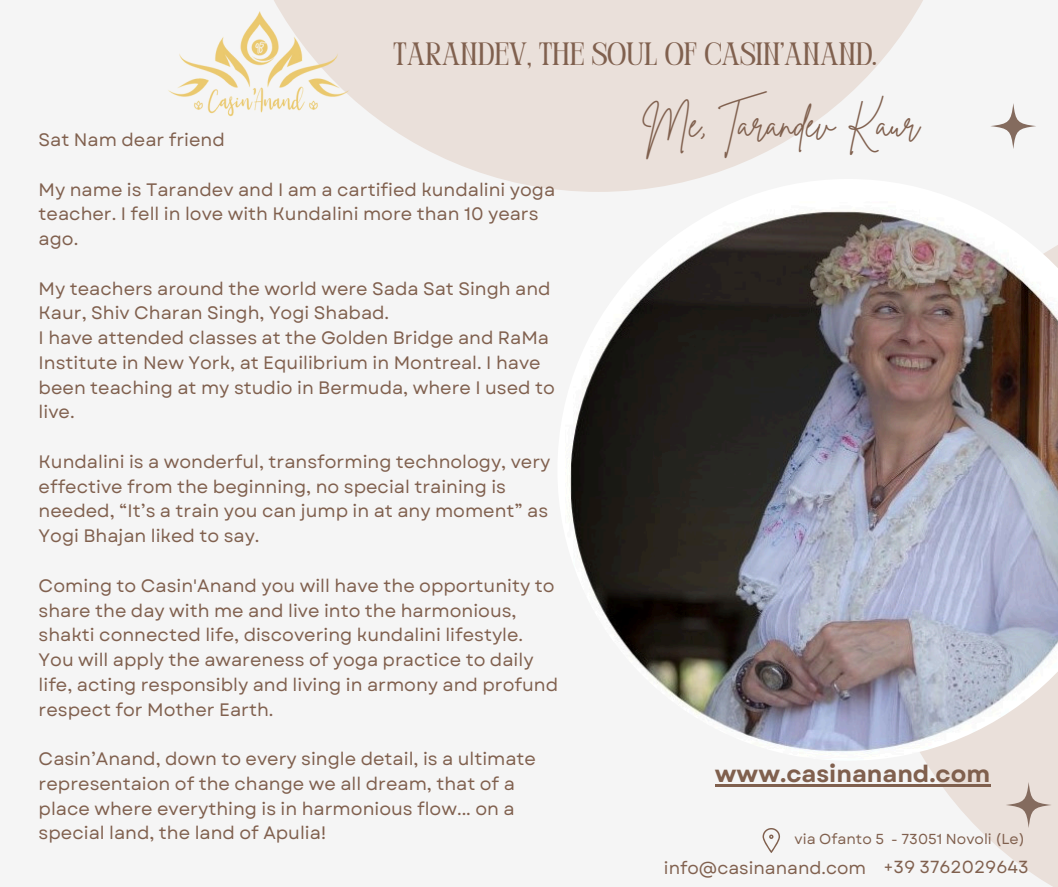
<style>
.page{position:relative;width:1058px;height:887px;background:#fff}
.page>*{position:absolute;margin:0;border:0;box-sizing:border-box;transform-origin:0 0}
.t1{font:37.5px "Brittany Signature";color:#80604e}
.t2{font:32.25px "Perandoryv 2";color:#80604e}
.t3{font:700 23.4px "Garet";color:#80604e}
.t4{font:18px/24.8px "Garet";color:#80604e}
.t5{font:17.4px "Garet";color:#80604e}
.t6{font:14.4px "Garet";color:#80604e}
</style>
<div class="page">
<div style="left:0;top:0;width:1058px;height:886px;background:#f5f5f5"></div>
<svg style="left:870px;top:760px;width:188px;height:126px"></svg>
<svg style="left:991px;top:103px;width:45px;height:46px"></svg>
<svg style="left:1005px;top:782px;width:46px;height:46px;background:#d8ccc5"></svg>
<img style="left:570px;top:211px;width:488px;height:549px">
<svg style="left:274px;top:0;width:649px;height:192px;fill:#eae0da"></svg>
<img style="left:168px;top:11px;width:181px;height:114px">
<hr style="left:715px;top:784px;width:275px;height:2px;background:#80604e">
<svg style="left:762px;top:828px;width:18px;height:24px"></svg>
<p class="t2" style="left:393px;top:41px;width:484px">TARANDEV, THE SOUL OF CASIN'ANAND.</p>
<p class="t1" style="left:642px;top:99px;width:279px">Me, Tarandev Kaur</p>
<h1 class="t4" style="left:39px;top:127px;width:188px">Sat Nam dear friend</h1>
<p class="t4" style="left:39px;top:177px;width:518px">My name is Tarandev and I am a cartified kundalini yoga teacher. I fell in love with Kundalini more than 10 years ago.</p>
<h5 class="t4" style="left:39px;top:276px;width:518px">My teachers around the world were Sada Sat Singh and Kaur, Shiv Charan Singh, Yogi Shabad.<br>I have attended classes at the Golden Bridge and RaMa Institute in New York, at Equilibrium in Montreal. I have been teaching at my studio in Bermuda, where I used to live.</h5>
<h5 class="t4" style="left:39px;top:449px;width:513px">Kundalini is a wonderful, transforming technology, very effective from the beginning, no special training is needed, “It’s a train you can jump in at any moment” as Yogi Bhajan liked to say.</h5>
<h5 class="t4" style="left:39px;top:573px;width:521px">Coming to Casin'Anand you will have the opportunity to share the day with me and live into the harmonious, shakti connected life, discovering kundalini lifestyle.<br>You will apply the awareness of yoga practice to daily life, acting responsibly and living in armony and profund respect for Mother Earth.</h5>
<h5 class="t4" style="left:39px;top:746px;width:499px">Casin’Anand, down to every single detail, is a ultimate representaion of the change we all dream, that of a place where everything is in harmonious flow... on a special land, the land of Apulia!</h5>
<h5 class="t3" style="left:715px;top:757px;width:277px">www.casinanand.com</h5>
<h5 class="t5" style="left:664px;top:855px;width:204px">info@casinanand.com</h5>
<h3 class="t6" style="left:794px;top:828px;width:232px">via Ofanto 5 - 73051 Novoli (Le)</h3>
<p class="t5" style="left:883px;top:854px;width:147px">+39 3762029643</p>
</div>
